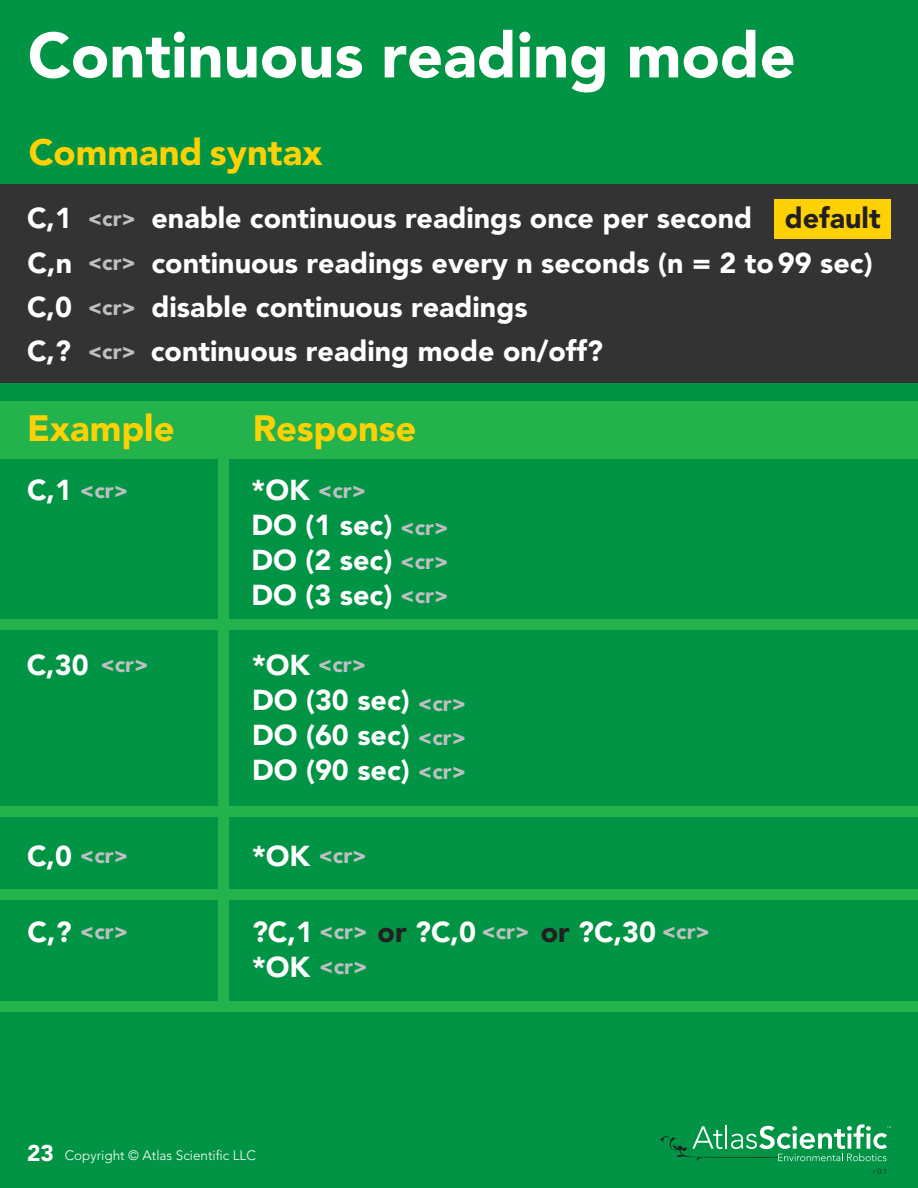
<style>
.page{position:relative;width:918px;height:1188px;background:#009444}
.page>*{position:absolute;margin:0;border:0;box-sizing:border-box;transform-origin:0 0}
.t1{font:900 63px "Avenir";color:#fff}
.t2{font:900 36.45px "Avenir";color:#fed105}
.t3{font:900 28.65px/35px "Avenir";color:#fff}
.t4{font:900 28.65px "Avenir";color:#231f20}
.t5{font:900 21.75px "Avenir";color:#bebfc2}
.t6{font:300 13.5px "Avenir";color:#fff}
.t7{font:300 7.5px "Avenir";color:#231f20}
.s1{color:#231f20}
.s2{font-weight:900;font-size:22.65px}
</style>
<div class="page">
<div style="left:0;top:184px;width:918px;height:199px;background:#333"></div>
<div style="left:775px;top:200px;width:116px;height:39px;background:#fed105"></div>
<div style="left:0;top:401px;width:918px;height:58px;background:#23b24b"></div>
<div style="left:218px;top:459px;width:11px;height:548px;background:#23b24b"></div>
<div style="left:0;top:619px;width:918px;height:11px;background:#23b24b"></div>
<div style="left:0;top:889px;width:918px;height:11px;background:#23b24b"></div>
<div style="left:0;top:806px;width:918px;height:11px;background:#23b24b"></div>
<div style="left:0;top:1001px;width:918px;height:11px;background:#23b24b"></div>
<svg style="left:660px;top:1124px;width:231px;height:37px"></svg>
<p class="t1" style="left:28px;top:17px;width:770px">Continuous reading mode</p>
<p class="t2" style="left:29px;top:131px;width:295px">Command syntax</p>
<p class="t3" style="left:27px;top:201px;width:47px">C,1</p>
<p class="t5" style="left:88px;top:205px;width:50px">&lt;cr&gt;</p>
<p class="t3" style="left:152px;top:201px;width:602px">enable continuous readings once per second</p>
<p class="t4" style="left:785px;top:201px;width:97px">default</p>
<p class="t3" style="left:28px;top:245px;width:46px">C,n</p>
<p class="t5" style="left:88px;top:249px;width:50px">&lt;cr&gt;</p>
<p class="t3" style="left:152px;top:245px;width:723px">continuous readings every n seconds (n = 2 to 99 sec)</p>
<p class="t3" style="left:27px;top:290px;width:47px">C,0</p>
<p class="t3" style="left:152px;top:290px;width:378px">disable continuous readings</p>
<p class="t3" style="left:27px;top:334px;width:45px">C,?</p>
<p class="t3" style="left:151px;top:334px;width:454px">continuous reading mode on/off?</p>
<p class="t5" style="left:88px;top:294px;width:50px">&lt;cr&gt;</p>
<p class="t5" style="left:88px;top:338px;width:50px">&lt;cr&gt;</p>
<p class="t2" style="left:27px;top:406px;width:149px">Example</p>
<p class="t2" style="left:253px;top:406px;width:165px">Response</p>
<p class="t3" style="left:27px;top:473px;width:47px">C,1</p>
<p class="t5" style="left:80px;top:477px;width:50px">&lt;cr&gt;</p>
<p class="t3" style="left:252px;top:473px;width:60px">*OK</p>
<p class="t3" style="left:252px;top:508px;width:142px">DO (1 sec)<br>DO (2 sec)</p>
<p class="t3" style="left:252px;top:578px;width:142px">DO (3 sec)</p>
<p class="t5" style="left:318px;top:477px;width:50px">&lt;cr&gt;</p>
<p class="t5" style="left:400px;top:515px;width:50px">&lt;cr&gt;</p>
<p class="t5" style="left:400px;top:548px;width:50px">&lt;cr&gt;</p>
<p class="t5" style="left:400px;top:582px;width:50px">&lt;cr&gt;</p>
<p class="t3" style="left:27px;top:647px;width:63px">C,30</p>
<p class="t5" style="left:100px;top:652px;width:50px">&lt;cr&gt;</p>
<p class="t3" style="left:252px;top:647px;width:60px">*OK</p>
<p class="t3" style="left:252px;top:682px;width:159px">DO (30 sec)<br>DO (60 sec)</p>
<p class="t3" style="left:252px;top:752px;width:159px">DO (90 sec)</p>
<p class="t5" style="left:318px;top:652px;width:50px">&lt;cr&gt;</p>
<p class="t5" style="left:418px;top:690px;width:50px">&lt;cr&gt;</p>
<p class="t5" style="left:418px;top:724px;width:50px">&lt;cr&gt;</p>
<p class="t5" style="left:418px;top:758px;width:50px">&lt;cr&gt;</p>
<p class="t3" style="left:27px;top:838px;width:47px">C,0</p>
<p class="t5" style="left:80px;top:842px;width:50px">&lt;cr&gt;</p>
<p class="t3" style="left:252px;top:838px;width:60px">*OK</p>
<p class="t5" style="left:319px;top:842px;width:50px">&lt;cr&gt;</p>
<p class="t3" style="left:28px;top:914px;width:45px">C,?</p>
<p class="t5" style="left:481px;top:919px;width:50px">&lt;cr&gt;</p>
<p class="t3" style="left:252px;top:914px;width:62px">?C,1</p>
<p class="t3" style="left:378px;top:914px;width:100px"><span class="s1">or</span> ?C,0</p>
<p class="t3" style="left:541px;top:914px;width:117px"><span class="s1">or</span> ?C,30</p>
<p class="t3" style="left:252px;top:949px;width:60px">*OK</p>
<p class="t5" style="left:319px;top:918px;width:50px">&lt;cr&gt;</p>
<p class="t5" style="left:662px;top:918px;width:50px">&lt;cr&gt;</p>
<p class="t5" style="left:80px;top:919px;width:50px">&lt;cr&gt;</p>
<p class="t5" style="left:319px;top:953px;width:50px">&lt;cr&gt;</p>
<p class="t6" style="left:27px;top:1148px;width:230px"><span class="s2">23</span> Copyright © Atlas Scientific LLC</p>
<p class="t7" style="left:873px;top:1167px;width:16px">r 0.1</p>
</div>
